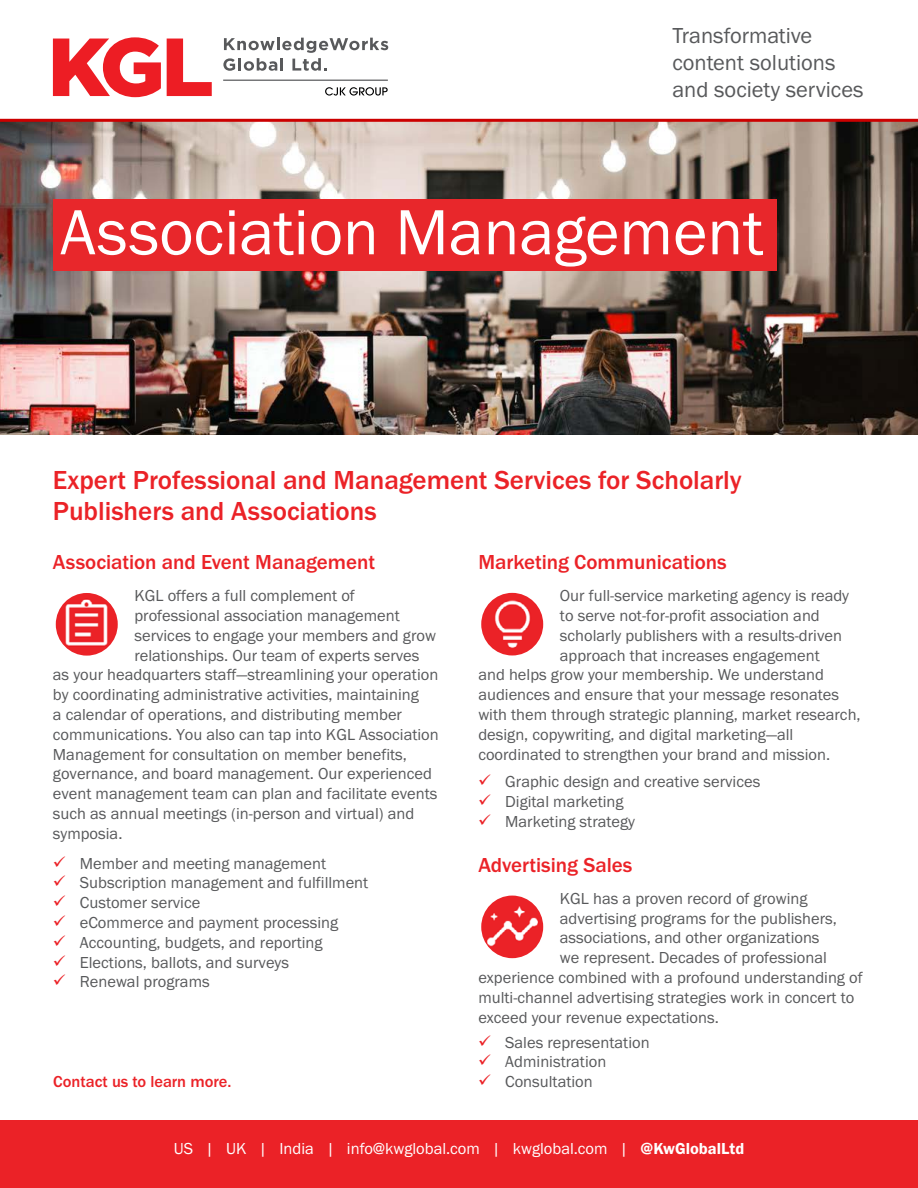
<style>
.page{position:relative;width:918px;height:1188px;background:#fff}
.page>*{position:absolute;margin:0;border:0;box-sizing:border-box;transform-origin:0 0}
.t1{font:66px "Franklin Gothic URW Boo";color:#fff}
.t2{font:500 27px/31.5px "Franklin Gothic URW";color:#eb2227}
.t3{font:22.5px/27px "Franklin Gothic URW Boo";color:#58595b}
.t4{font:500 21px "Franklin Gothic URW";color:#eb2227}
.t5{font:16.5px "Franklin Gothic URW Boo";color:#58595b}
.t6{font:16.5px "Franklin Gothic URW Boo";color:#fff}
.t7{font:500 16.5px "Franklin Gothic URW";color:#eb2227}
.s1{color:#eb2227}
.s2{font-family:"Franklin Gothic URW Dem"}
</style>
<div class="page">
<img style="left:0;top:122px;width:918px;height:312px">
<hr style="left:0;top:119px;width:918px;height:3px;background:#c00">
<div style="left:0;top:1121px;width:918px;height:67px;background:#eb2227"></div>
<div style="left:53px;top:200px;width:724px;height:71px;background:#e8272b"></div>
<hr style="left:223px;top:80px;width:165px;height:1px;background:#58595b">
<svg style="left:53px;top:37px;width:108px;height:60px"></svg>
<svg style="left:167px;top:39px;width:45px;height:57px"></svg>
<svg style="left:223px;top:38px;width:165px;height:33px"></svg>
<svg style="left:325px;top:87px;width:63px;height:9px"></svg>
<img style="left:55px;top:593px;width:60px;height:60px">
<img style="left:56px;top:593px;width:62px;height:63px;border-radius:31px">
<img style="left:482px;top:592px;width:62px;height:64px">
<img style="left:481px;top:593px;width:62px;height:62px;border-radius:31px">
<img style="left:483px;top:895px;width:61px;height:64px">
<img style="left:481px;top:896px;width:62px;height:62px;border-radius:31px">
<h3 class="t3" style="left:672px;top:22px;width:193px">Transformative content solutions and society services</h3>
<h1 class="t1" style="left:60px;top:191px;width:705px">Association Management</h1>
<h2 class="t2" style="left:53px;top:464px;width:690px">Expert Professional and Management Services for Scholarly<br>Publishers and Associations</h2>
<p class="t4" style="left:53px;top:549px;width:324px">Association and Event Management</p>
<p class="t4" style="left:478px;top:549px;width:250px">Marketing Communications</p>
<p class="t5" style="left:560px;top:585px;width:291px">Our full-service marketing agency is ready</p>
<p class="t5" style="left:560px;top:605px;width:261px">to serve not-for-profit association and</p>
<p class="t5" style="left:560px;top:625px;width:284px">scholarly publishers with a results-driven</p>
<p class="t5" style="left:560px;top:645px;width:261px">approach that increases engagement</p>
<p class="t5" style="left:478px;top:665px;width:347px">and helps grow your membership. We understand</p>
<p class="t5" style="left:478px;top:684px;width:362px">audiences and ensure that your message resonates</p>
<p class="t5" style="left:478px;top:704px;width:384px">with them through strategic planning, market research,</p>
<p class="t5" style="left:478px;top:724px;width:317px">design, copywriting, and digital marketing—all</p>
<p class="t5" style="left:478px;top:744px;width:353px">coordinated to strengthen your brand and mission.</p>
<p class="t5" style="left:134px;top:586px;width:222px">KGL offers a full complement of</p>
<p class="t5" style="left:134px;top:605px;width:267px">professional association management</p>
<p class="t5" style="left:134px;top:625px;width:303px">services to engage your members and grow</p>
<p class="t5" style="left:134px;top:645px;width:287px">relationships. Our team of experts serves</p>
<p class="t5" style="left:53px;top:665px;width:387px">as your headquarters staff—streamlining your operation</p>
<p class="t5" style="left:53px;top:685px;width:367px">by coordinating administrative activities, maintaining</p>
<p class="t5" style="left:53px;top:704px;width:351px">a calendar of operations, and distributing member</p>
<p class="t5" style="left:53px;top:724px;width:387px">communications. You also can tap into KGL Association</p>
<p class="t5" style="left:53px;top:744px;width:356px">Management for consultation on member benefits,</p>
<p class="t5" style="left:53px;top:764px;width:381px">governance, and board management. Our experienced</p>
<p class="t5" style="left:53px;top:784px;width:386px">event management team can plan and facilitate events</p>
<p class="t5" style="left:53px;top:803px;width:363px">such as annual meetings (in-person and virtual) and</p>
<p class="t5" style="left:53px;top:823px;width:71px">symposia.</p>
<p class="t5" style="left:478px;top:771px;width:284px"><span class="s1">✓</span> Graphic design and creative services</p>
<p class="t5" style="left:478px;top:791px;width:147px"><span class="s1">✓</span> Digital marketing</p>
<p class="t5" style="left:478px;top:811px;width:158px"><span class="s1">✓</span> Marketing strategy</p>
<p class="t5" style="left:53px;top:853px;width:275px"><span class="s1">✓</span> Member and meeting management</p>
<p class="t4" style="left:478px;top:852px;width:156px">Advertising Sales</p>
<p class="t5" style="left:53px;top:873px;width:317px"><span class="s1">✓</span> Subscription management and fulfillment</p>
<p class="t5" style="left:53px;top:893px;width:149px"><span class="s1">✓</span> Customer service</p>
<p class="t5" style="left:53px;top:912px;width:287px"><span class="s1">✓</span> eCommerce and payment processing</p>
<p class="t5" style="left:53px;top:932px;width:271px"><span class="s1">✓</span> Accounting, budgets, and reporting</p>
<p class="t5" style="left:53px;top:952px;width:238px"><span class="s1">✓</span> Elections, ballots, and surveys</p>
<p class="t5" style="left:53px;top:972px;width:158px"><span class="s1">✓</span> Renewal programs</p>
<p class="t5" style="left:560px;top:888px;width:249px">KGL has a proven record of growing</p>
<p class="t5" style="left:560px;top:908px;width:279px">advertising programs for the publishers,</p>
<p class="t5" style="left:560px;top:928px;width:261px">associations, and other organizations</p>
<p class="t5" style="left:560px;top:948px;width:269px">we represent. Decades of professional</p>
<p class="t5" style="left:478px;top:967px;width:386px">experience combined with a profound understanding of</p>
<p class="t5" style="left:478px;top:987px;width:378px">multi-channel advertising strategies work in concert to</p>
<p class="t5" style="left:478px;top:1007px;width:242px">exceed your revenue expectations.</p>
<p class="t7" style="left:53px;top:1071px;width:180px">Contact us to learn more.</p>
<p class="t5" style="left:478px;top:1032px;width:173px"><span class="s1">✓</span> Sales representation</p>
<p class="t5" style="left:478px;top:1052px;width:130px"><span class="s1">✓</span> Administration</p>
<p class="t5" style="left:478px;top:1071px;width:116px"><span class="s1">✓</span> Consultation</p>
<p class="t6" style="left:174px;top:1139px;width:572px">US | UK | India | info@kwglobal.com | kwglobal.com | <span class="s2">@KwGlobalLtd</span></p>
</div>
